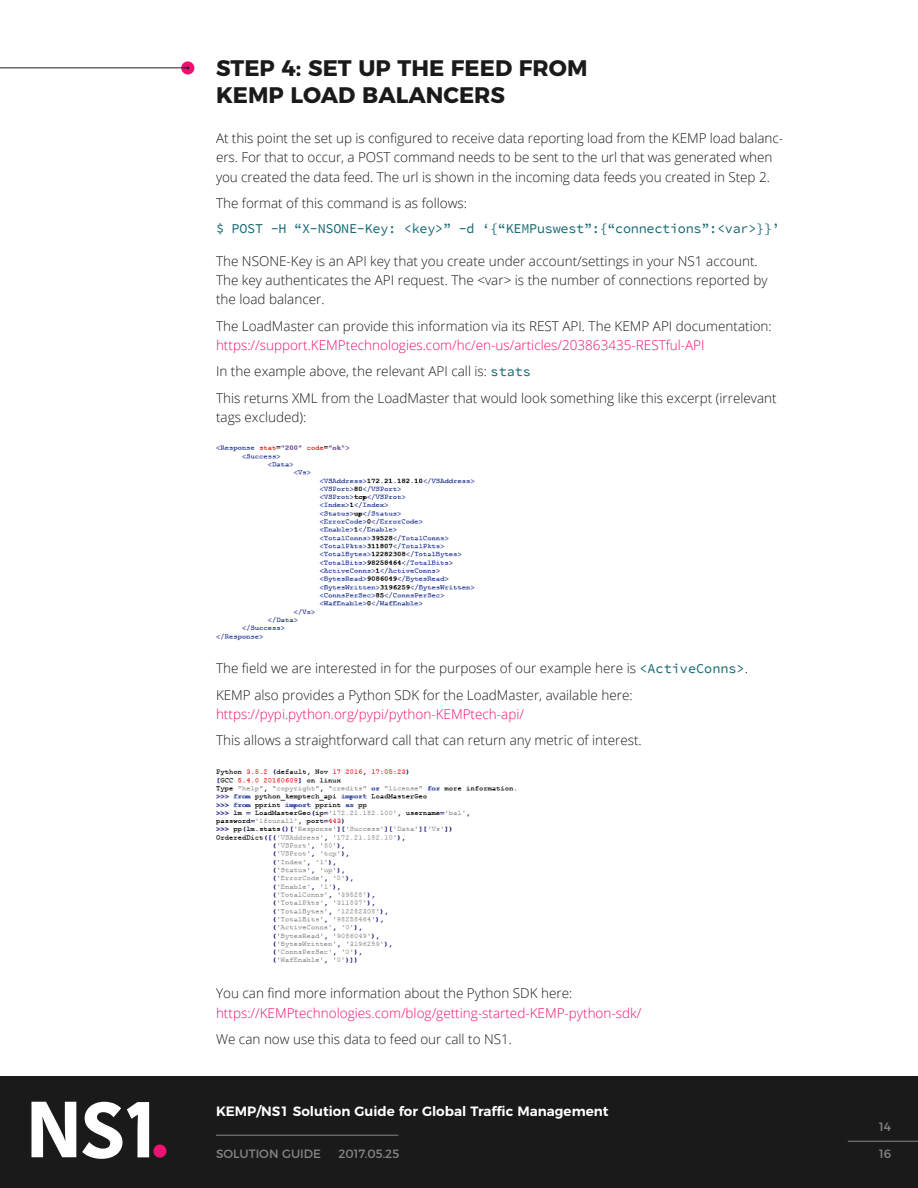
<style>
.page{position:relative;width:918px;height:1188px;background:#fff}
.page>*{position:absolute;margin:0;border:0;box-sizing:border-box;transform-origin:0 0}
.t1{font:700 22.5px/27px "Montserrat";color:#191a19}
.t2{font:300 13.5px/19.5px "Open Sans";color:#191a19}
.t3{font:300 13.5px "Open Sans";color:#ed1171}
.t4{font:13.5px "Source Code Pro";letter-spacing:-.02em;color:#1a6a74}
.t5{font:600 13.5px "Montserrat";color:#fff}
.t6{font:12px "Montserrat";color:#888484}
.s1{color:#ed1171}
.s2{font-family:"Source Code Pro";font-weight:400;color:#1a6a74}
</style>
<div class="page">
<div style="left:0;top:1076px;width:918px;height:112px;background:#191a19"></div>
<svg style="left:31px;top:1102px;width:45px;height:55px"></svg>
<svg style="left:82px;top:1102px;width:67px;height:57px"></svg>
<div style="left:153px;top:1145px;width:13px;height:13px;background:#ed1171;border-radius:50%"></div>
<hr style="left:848px;top:1141px;width:70px;height:1px;background:#888484">
<hr style="left:216px;top:1135px;width:182px;height:1px;background:#888484">
<img style="left:216px;top:445px;width:259px;height:196px">
<img style="left:216px;top:769px;width:301px;height:195px">
<svg style="left:181px;top:61px;width:13px;height:14px"></svg>
<hr style="left:0;top:68px;width:188px;height:1px;background:#231f20">
<h1 class="t1" style="left:216px;top:53px;width:373px">STEP 4: SET UP THE FEED FROM<br>KEMP LOAD BALANCERS</h1>
<p class="t2" style="left:216px;top:128px;width:569px">At this point the set up is configured to receive data reporting load from the KEMP load balanc&shy;ers. For that to occur, a POST command needs to be sent to the url that was generated when you created the data feed. The url is shown in the incoming data feeds you created in Step 2.</p>
<p class="t2" style="left:216px;top:193px;width:252px">The format of this command is as follows:</p>
<p class="t4" style="left:216px;top:219px;width:566px">$ POST -H “X-NSONE-Key: &lt;key&gt;” -d ‘{“KEMPuswest”:{“connections”:&lt;var&gt;}}’</p>
<p class="t2" style="left:216px;top:250px;width:553px">The NSONE-Key is an API key that you create under account/settings in your NS1 account.<br>The key authenticates the API request. The &lt;var&gt; is the number of connections reported by the load balancer.</p>
<p class="t2" style="left:216px;top:316px;width:557px">The LoadMaster can provide this information via its REST API. The KEMP API documentation:</p>
<p class="t2" style="left:216px;top:332px;width:562px;line-height:26.2px"><span class="s1">https://support.KEMPtechnologies.com/hc/en-us/articles/203863435-RESTful-API<br></span>In the example above, the relevant API call is: <span class="s2">stats<br></span>This returns XML from the LoadMaster that would look something like this excerpt (irrelevant</p>
<p class="t2" style="left:216px;top:407px;width:92px">tags excluded):</p>
<p class="t2" style="left:216px;top:655px;width:533px;line-height:26.2px">The field we are interested in for the purposes of our example here is <span class="s2">&lt;ActiveConns&gt;</span>.<br>KEMP also provides a Python SDK for the LoadMaster, available here:</p>
<p class="t3" style="left:216px;top:705px;width:310px">https://pypi.python.org/pypi/python-KEMPtech-api/</p>
<p class="t2" style="left:216px;top:730px;width:427px">This allows a straightforward call that can return any metric of interest.</p>
<p class="t2" style="left:216px;top:983px;width:358px">You can find more information about the Python SDK here:</p>
<p class="t3" style="left:216px;top:1003px;width:427px">https://KEMPtechnologies.com/blog/getting-started-KEMP-python-sdk/</p>
<p class="t2" style="left:216px;top:1029px;width:298px">We can now use this data to feed our call to NS1.</p>
<p class="t5" style="left:216px;top:1101px;width:394px">KEMP/NS1 Solution Guide for Global Traffic Management</p>
<p class="t6" style="left:216px;top:1144px;width:107px">SOLUTION GUIDE</p>
<p class="t6" style="left:338px;top:1144px;width:62px">2017.05.25</p>
<p class="t6" style="left:879px;top:1118px;width:13px">14</p>
<p class="t6" style="left:879px;top:1144px;width:14px">16</p>
</div>
